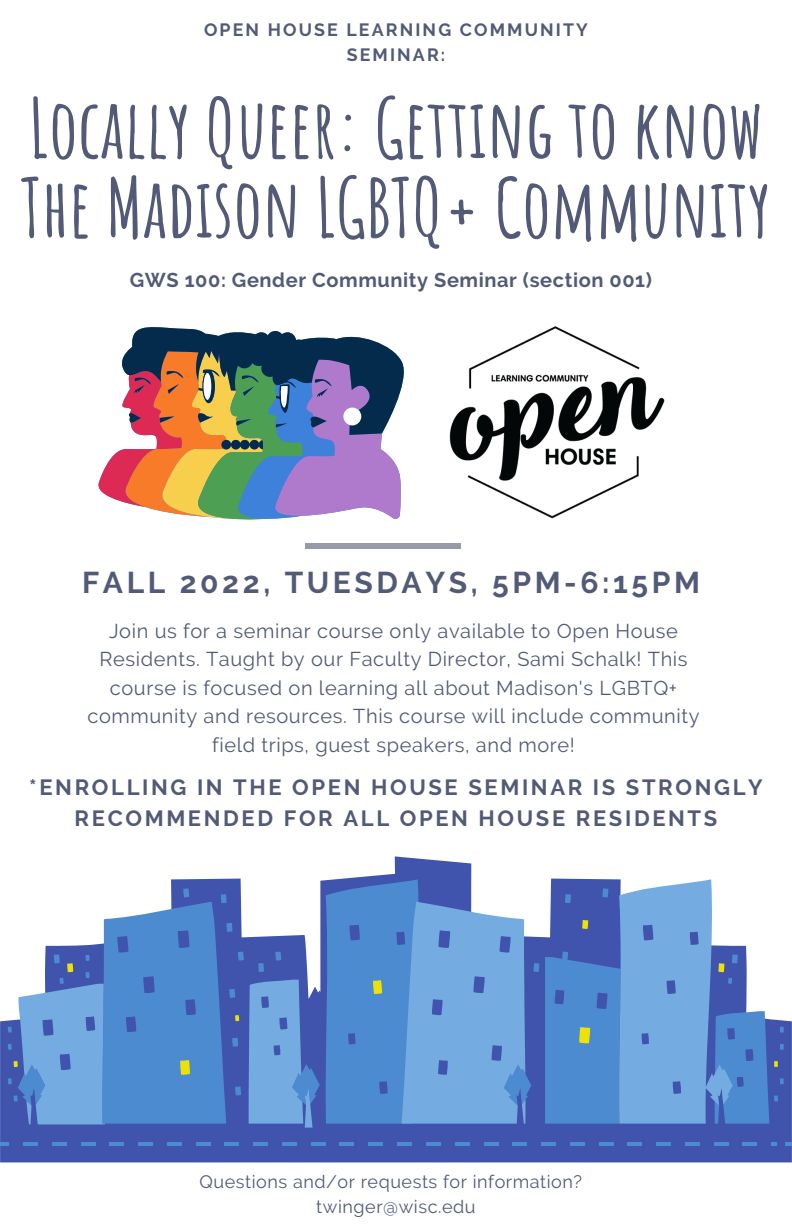
<style>
.page{position:relative;width:792px;height:1224px;background:#fff}
.page>*{position:absolute;margin:0;border:0;box-sizing:border-box;transform-origin:0 0}
.t1{font:700 80.8px/79.6px "Amatic SC";color:#525a78}
.t2{font:700 30px "Raleway";letter-spacing:.12em;color:#525a78}
.t3{font:700 22px/31.6px "Raleway";letter-spacing:.12em;color:#525a78;text-align:center}
.t4{font:20px/28.4px "Raleway";letter-spacing:.03em;color:#525a78;text-align:center}
.t5{font:700 20px "Raleway";letter-spacing:.03em;color:#525a78}
.t6{font:18px "Raleway";letter-spacing:.03em;color:#525a78}
.t7{font:700 17.8px/25px "Raleway";letter-spacing:.12em;color:#525a78;text-align:center}
</style>
<div class="page">
<svg style="left:0;top:856px;width:792px;height:306px;fill:#4054ad"></svg>
<div style="left:534px;top:963px;width:5px;height:9px;background:#4d8bd1"></div>
<div style="left:232px;top:1038px;width:6px;height:9px;background:#4d8bd1"></div>
<div style="left:235px;top:1086px;width:6px;height:10px;background:#4d8bd1"></div>
<div style="left:183px;top:888px;width:6px;height:9px;background:#4d8bd1"></div>
<div style="left:221px;top:894px;width:6px;height:9px;background:#4d8bd1"></div>
<div style="left:226px;top:923px;width:6px;height:9px;background:#4d8bd1"></div>
<div style="left:238px;top:952px;width:6px;height:9px;background:#4d8bd1"></div>
<div style="left:229px;top:989px;width:6px;height:9px;background:#4d8bd1"></div>
<svg style="left:0;top:1142px;width:9px;height:3px"></svg>
<hr style="left:455px;top:1142px;width:14px;height:3px;background:#4d8bd1">
<hr style="left:656px;top:1142px;width:15px;height:3px;background:#4d8bd1">
<hr style="left:426px;top:1142px;width:14px;height:3px;background:#4d8bd1">
<hr style="left:484px;top:1142px;width:14px;height:3px;background:#4d8bd1">
<hr style="left:685px;top:1142px;width:15px;height:3px;background:#4d8bd1">
<hr style="left:743px;top:1142px;width:14px;height:3px;background:#4d8bd1">
<hr style="left:714px;top:1142px;width:15px;height:3px;background:#4d8bd1">
<hr style="left:398px;top:1142px;width:14px;height:3px;background:#4d8bd1">
<hr style="left:628px;top:1142px;width:14px;height:3px;background:#4d8bd1">
<hr style="left:542px;top:1142px;width:14px;height:3px;background:#4d8bd1">
<hr style="left:225px;top:1142px;width:14px;height:3px;background:#4d8bd1">
<hr style="left:513px;top:1142px;width:14px;height:3px;background:#4d8bd1">
<hr style="left:570px;top:1142px;width:15px;height:3px;background:#4d8bd1">
<hr style="left:599px;top:1142px;width:14px;height:3px;background:#4d8bd1">
<svg style="left:772px;top:1142px;width:5px;height:3px"></svg>
<hr style="left:311px;top:1142px;width:15px;height:3px;background:#4d8bd1">
<hr style="left:110px;top:1142px;width:14px;height:3px;background:#4d8bd1">
<hr style="left:167px;top:1142px;width:15px;height:3px;background:#4d8bd1">
<hr style="left:253px;top:1142px;width:15px;height:3px;background:#4d8bd1">
<hr style="left:196px;top:1142px;width:14px;height:3px;background:#4d8bd1">
<hr style="left:340px;top:1142px;width:14px;height:3px;background:#4d8bd1">
<hr style="left:138px;top:1142px;width:15px;height:3px;background:#4d8bd1">
<hr style="left:282px;top:1142px;width:15px;height:3px;background:#4d8bd1">
<hr style="left:52px;top:1142px;width:14px;height:3px;background:#4d8bd1">
<hr style="left:23px;top:1142px;width:15px;height:3px;background:#4d8bd1">
<hr style="left:369px;top:1142px;width:14px;height:3px;background:#4d8bd1">
<hr style="left:81px;top:1142px;width:14px;height:3px;background:#4d8bd1">
<svg style="left:786px;top:1142px;width:6px;height:3px"></svg>
<svg style="left:249px;top:879px;width:282px;height:249px;background:#6d9bd6"></svg>
<div style="left:373px;top:980px;width:9px;height:14px;background:#ece207"></div>
<svg style="left:8px;top:902px;width:218px;height:222px;background:#6e9bd5"></svg>
<svg style="left:235px;top:1015px;width:4px;height:6px"></svg>
<svg style="left:545px;top:879px;width:239px;height:245px;background:#729dd5"></svg>
<div style="left:305px;top:543px;width:156px;height:6px;background:#979aa7"></div>
<svg style="left:98px;top:327px;width:306px;height:193px"></svg>
<img style="left:449px;top:326px;width:216px;height:193px">
<p class="t7" style="left:204px;top:17px;width:385px">OPEN HOUSE LEARNING COMMUNITY<br>SEMINAR:</p>
<p class="t1" style="left:21px;top:87px;width:752px">Locally Queer: Getting to know<br>The Madison LGBTQ+ Community</p>
<p class="t5" style="left:130px;top:268px;width:524px">GWS 100: Gender Community Seminar (section 001)</p>
<p class="t2" style="left:82px;top:565px;width:619px">FALL 2022, TUESDAYS, 5PM-6:15PM</p>
<p class="t4" style="left:87px;top:617px;width:614px">Join us for a seminar course only available to Open House Residents. Taught by our Faculty Director, Sami Schalk! This course is focused on learning all about Madison's LGBTQ+ community and resources. This course will include community field trips, guest speakers, and more!</p>
<p class="t3" style="left:29px;top:771px;width:735px">*ENROLLING IN THE OPEN HOUSE SEMINAR IS STRONGLY<br>RECOMMENDED FOR ALL OPEN HOUSE RESIDENTS</p>
<p class="t6" style="left:200px;top:1171px;width:384px">Questions and/or requests for information?</p>
<p class="t6" style="left:316px;top:1196px;width:161px">twinger@wisc.edu</p>
</div>
